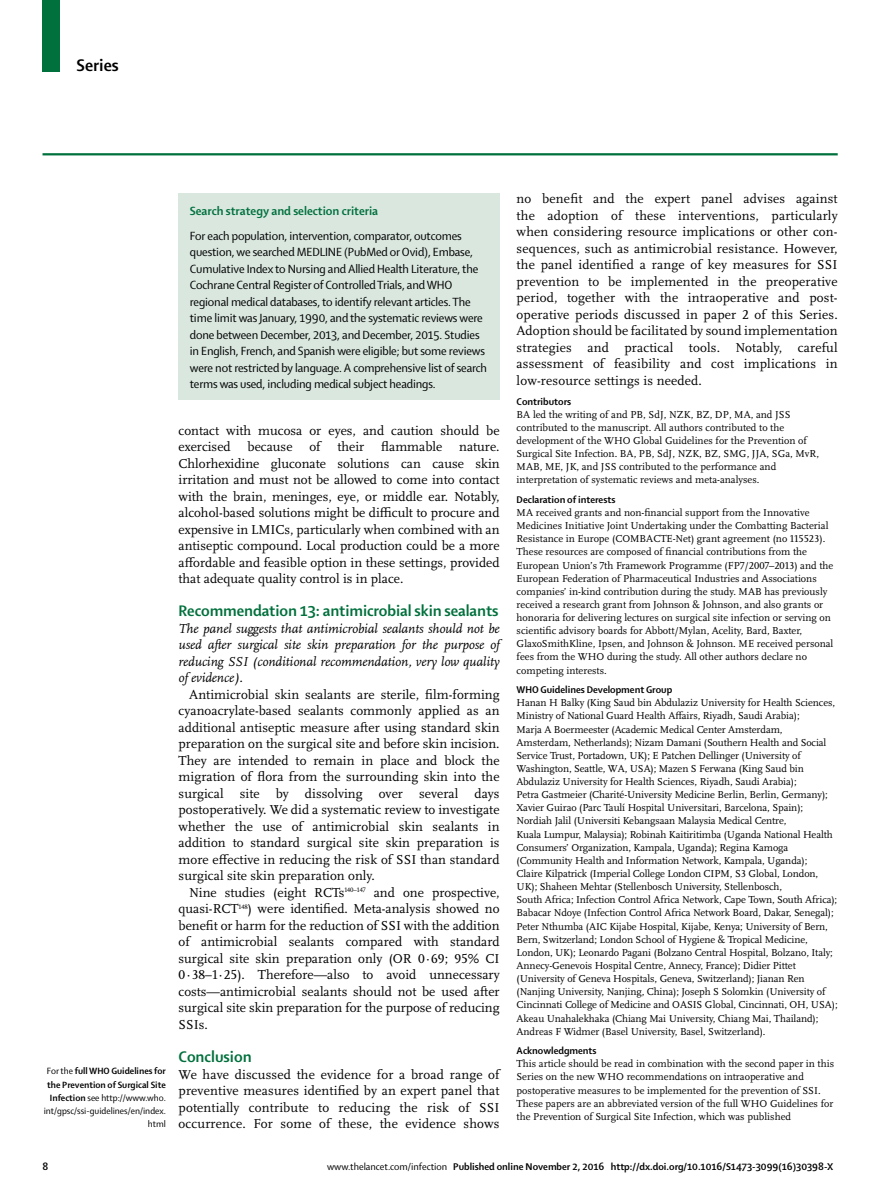
<style>
.page{position:relative;width:893px;height:1200px;background:#fff}
.page>*{position:absolute;margin:0;border:0;box-sizing:border-box;transform-origin:0 0}
.t1{font:700 18px "Shaker 2 Lancet";color:#000}
.t2{font:700 16.5px "Shaker 2 Lancet";letter-spacing:-.005em;color:#00703c}
.t3{font:13.5px/16.5px "Scala Lancet Pro";color:#000;text-align:justify}
.t4{font:italic 13.5px/16.5px "Scala Lancet Pro";letter-spacing:-.01em;color:#000;text-align:justify}
.t5{font:12.75px/16.5px "Shaker 2 Lancet";letter-spacing:-.01em;color:#000}
.t6{font:700 12.75px "Shaker 2 Lancet";color:#00703c}
.t7{font:10.5px/13.2px "Scala Lancet Pro";letter-spacing:-.01em;color:#000}
.t8{font:700 10.5px "Shaker 2 Lancet";color:#000}
.t9{font:9.75px/13px "Shaker 2 Lancet";color:#000;text-align:right}
.s1{font-weight:700}
.s2{font-weight:400}
</style>
<div class="page">
<div style="left:43px;top:0;width:17px;height:71px;background:#00703c"></div>
<hr style="left:43px;top:153px;width:795px;height:2px;background:#00703c">
<div style="left:179px;top:193px;width:321px;height:206px;background:#d9e7df"></div>
<h1 class="t1" style="left:77px;top:54px;width:44px">Series</h1>
<p class="t6" style="left:190px;top:202px;width:190px">Search strategy and selection criteria</p>
<p class="t5" style="left:190px;top:227px;width:299px">For each population, intervention, comparator, outcomes question, we searched MEDLINE (PubMed or Ovid), Embase, Cumulative Index to Nursing and Allied Health Literature, the Cochrane Central Register of Controlled Trials, and WHO regional medical databases, to identify relevant articles. The time limit was January, 1990, and the systematic reviews were done between December, 2013, and December, 2015. Studies in English, French, and Spanish were eligible; but some reviews were not restricted by language. A comprehensive list of search terms was used, including medical subject headings.</p>
<p class="t9" style="left:44px;top:1063px;width:124px">For the <span class="s1">full WHO Guidelines for the Prevention of Surgical Site<br>Infection</span> see http://www.who. int/gpsc/ssi-guidelines/en/index. html</p>
<p class="t3" style="left:179px;top:422px;width:322px">contact with mucosa or eyes, and caution should be exercised</p>
<p class="t3" style="left:248px;top:438px;width:46px">because</p>
<p class="t3" style="left:309px;top:438px;width:13px">of</p>
<p class="t3" style="left:338px;top:438px;width:28px">their</p>
<p class="t3" style="left:381px;top:438px;width:62px">flammable</p>
<p class="t3" style="left:179px;top:438px;width:323px;text-indent:281px">nature.<br>Chlorhexidine gluconate solutions can cause skin irritation and must not be allowed to come into contact with the brain, meninges, eye, or middle ear. Notably, alcohol-based solutions might be difficult to procure and expensive in LMICs, particularly when combined with an antiseptic compound. Local production could be a more affordable and feasible option in these settings, provided that adequate quality control is in place.</p>
<h2 class="t2" style="left:179px;top:600px;width:321px">Recommendation 13: antimicrobial skin sealants</h2>
<p class="t4" style="left:179px;top:620px;width:323px">The panel suggests that antimicrobial sealants should not be used after surgical site skin preparation for the purpose of reducing SSI (conditional recommendation, very low quality of evidence).</p>
<p class="t3" style="left:179px;top:686px;width:323px;text-indent:11px">Antimicrobial skin sealants are sterile, film-forming cyanoacrylate-based sealants commonly applied as an additional antiseptic measure after using standard skin preparation on the surgical site and before skin incision.<br>They are intended to remain in place and block the migration of flora from the surrounding skin into the surgical site by dissolving over several days postoperatively. We did a systematic review to investigate whether the use of antimicrobial skin sealants in addition to standard surgical site skin preparation is more effective in reducing the risk of SSI than standard surgical site skin preparation only.</p>
<p class="t3" style="left:179px;top:884px;width:323px;text-indent:11px">Nine studies (eight RCTs<sup>140–147</sup> and one prospective, quasi-RCT<sup>148</sup>) were identified. Meta-analysis showed no benefit or harm for the reduction of SSI with the addition of antimicrobial sealants compared with standard surgical site skin preparation only (OR 0·69; 95% CI 0·38–1·25). Therefore—also to avoid unnecessary costs—antimicrobial sealants should not be used after surgical site skin preparation for the purpose of reducing SSIs.</p>
<h2 class="t2" style="left:179px;top:1045px;width:75px">Conclusion</h2>
<p class="t3" style="left:179px;top:1065px;width:323px">We have discussed the evidence for a broad range of preventive measures identified by an expert panel that potentially contribute to reducing the risk of SSI occurrence. For some of these, the evidence shows</p>
<p class="t3" style="left:517px;top:191px;width:323px">no benefit and the expert panel advises against the adoption of these interventions, particularly when considering resource implications or other con&shy;sequences, such as antimicrobial resistance. However, the panel identified a range of key measures for SSI prevention to be implemented in the preoperative period, together with the intraoperative and post&shy;operative periods discussed in paper 2 of this Series.<br>Adoption should be facilitated by sound implementation strategies and practical tools. Notably, careful assessment of feasibility and cost implications in low-resource settings is needed.</p>
<p class="t8" style="left:517px;top:394px;width:56px">Contributors</p>
<p class="t7" style="left:517px;top:407px;width:304px">BA led the writing of and PB, SdJ, NZK, BZ, DP, MA, and JSS contributed to the manuscript. All authors contributed to the development of the WHO Global Guidelines for the Prevention of Surgical Site Infection. BA, PB, SdJ, NZK, BZ, SMG, JJA, SGa, MvR, MAB, ME, JK, and JSS contributed to the performance and interpretation of systematic reviews and meta-analyses.</p>
<p class="t8" style="left:517px;top:492px;width:100px">Declaration of interests</p>
<p class="t7" style="left:517px;top:506px;width:318px">MA received grants and non-financial support from the Innovative Medicines Initiative Joint Undertaking under the Combatting Bacterial Resistance in Europe (COMBACTE-Net) grant agreement (no 115523).<br>These resources are composed of financial contributions from the European Union’s 7th Framework Programme (FP7/2007–2013) and the European Federation of Pharmaceutical Industries and Associations companies’ in-kind contribution during the study. MAB has previously received a research grant from Johnson &amp; Johnson, and also grants or honoraria for delivering lectures on surgical site infection or serving on scientific advisory boards for Abbott/Mylan, Acelity, Bard, Baxter, GlaxoSmithKline, Ipsen, and Johnson &amp; Johnson. ME received personal fees from the WHO during the study. All other authors declare no competing interests.</p>
<p class="t8" style="left:517px;top:682px;width:157px">WHO Guidelines Development Group</p>
<p class="t7" style="left:517px;top:696px;width:322px">Hanan H Balky (King Saud bin Abdulaziz University for Health Sciences, Ministry of National Guard Health Affairs, Riyadh, Saudi Arabia);<br>Marja A Boermeester (Academic Medical Center Amsterdam, Amsterdam, Netherlands); Nizam Damani (Southern Health and Social Service Trust, Portadown, UK); E Patchen Dellinger (University of Washington, Seattle, WA, USA); Mazen S Ferwana (King Saud bin Abdulaziz University for Health Sciences, Riyadh, Saudi Arabia);<br>Petra Gastmeier (Charité-University Medicine Berlin, Berlin, Germany); Xavier Guirao (Parc Taulí Hospital Universitari, Barcelona, Spain); Nordiah Jalil (Universiti Kebangsaan Malaysia Medical Centre,<br>Kuala Lumpur, Malaysia); Robinah Kaitiritimba (Uganda National Health Consumers’ Organization, Kampala, Uganda); Regina Kamoga (Community Health and Information Network, Kampala, Uganda);<br>Claire Kilpatrick (Imperial College London CIPM, S3 Global, London, UK); Shaheen Mehtar (Stellenbosch University, Stellenbosch,<br>South Africa; Infection Control Africa Network, Cape Town, South Africa); Babacar Ndoye (Infection Control Africa Network Board, Dakar, Senegal); Peter Nthumba (AIC Kijabe Hospital, Kijabe, Kenya; University of Bern, Bern, Switzerland; London School of Hygiene &amp; Tropical Medicine, London, UK); Leonardo Pagani (Bolzano Central Hospital, Bolzano, Italy; Annecy-Genevois Hospital Centre, Annecy, France); Didier Pittet (University of Geneva Hospitals, Geneva, Switzerland); Jianan Ren (Nanjing University, Nanjing, China); Joseph S Solomkin (University of Cincinnati College of Medicine and OASIS Global, Cincinnati, OH, USA); Akeau Unahalekhaka (Chiang Mai University, Chiang Mai, Thailand); Andreas F Widmer (Basel University, Basel, Switzerland).</p>
<p class="t8" style="left:517px;top:1043px;width:81px">Acknowledgments</p>
<p class="t7" style="left:517px;top:1056px;width:319px">This article should be read in combination with the second paper in this Series on the new WHO recommendations on intraoperative and postoperative measures to be implemented for the prevention of SSI.<br>These papers are an abbreviated version of the full WHO Guidelines for the Prevention of Surgical Site Infection, which was published</p>
<p class="t8" style="left:43px;top:1159px;width:7px">8</p>
<p class="t8" style="left:327px;top:1159px;width:508px"><span class="s2">www.thelancet.com/infection</span> Published online November 2, 2016 http://dx.doi.org/10.1016/S1473-3099(16)30398-X</p>
</div>
